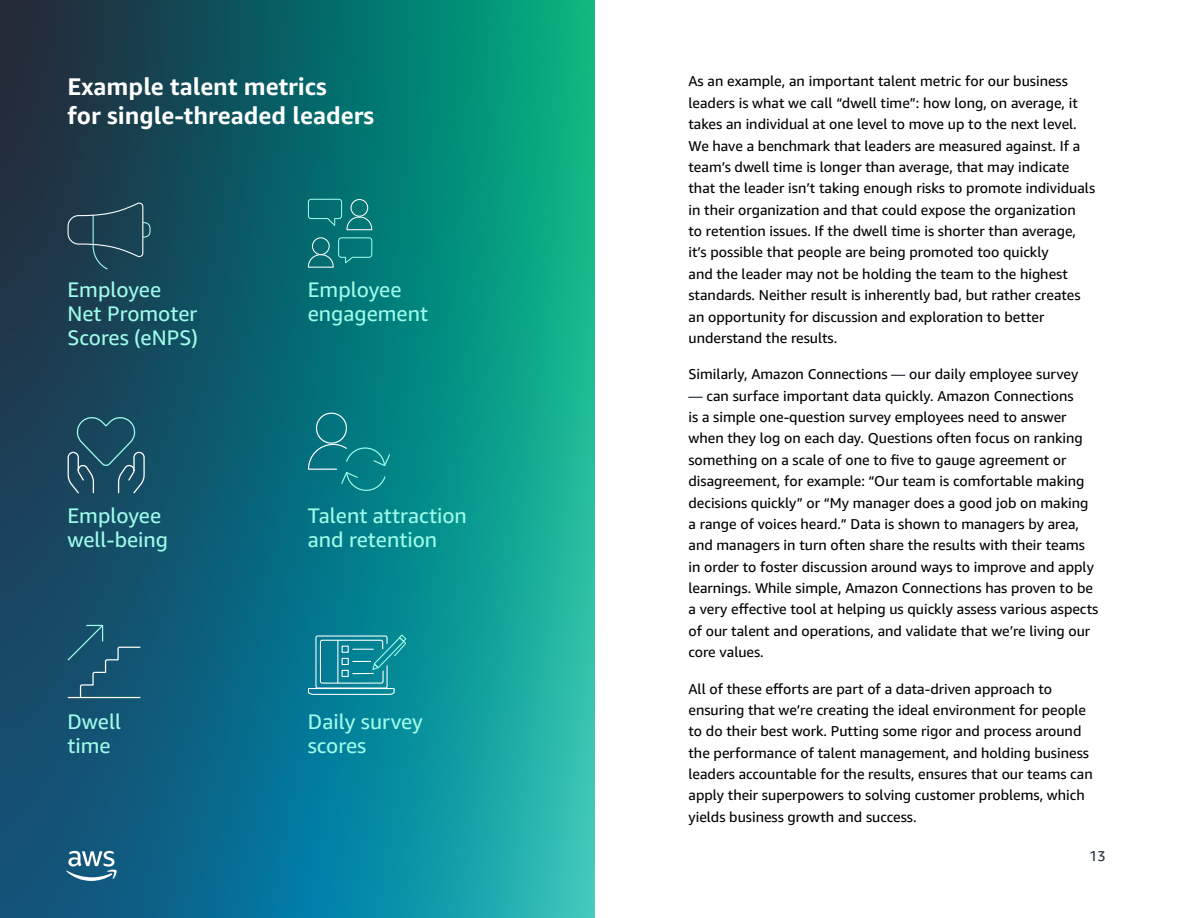
<style>
.page{position:relative;width:1188px;height:918px;background:#fff}
.page>*{position:absolute;margin:0;border:0;box-sizing:border-box;transform-origin:0 0}
.t1{font:700 24px/28.8px "Amazon Ember";color:#fff}
.t2{font:21px/24px "Amazon Ember";color:#9ffcea}
.t3{font:14.25px/21.3px "Amazon Ember";color:#000}
.t4{font:14.25px "Amazon Ember";color:#252f3e}
.s1{color:#252f3e}
</style>
<div class="page">
<img style="left:0;top:0;width:594px;height:918px">
<svg style="left:68px;top:202px;width:83px;height:68px;background:#254959"></svg>
<svg style="left:308px;top:237px;width:64px;height:31px;background:#198081"></svg>
<svg style="left:308px;top:199px;width:64px;height:32px;background:#187f7f"></svg>
<svg style="left:68px;top:417px;width:77px;height:76px;background:#27576b"></svg>
<svg style="left:308px;top:443px;width:82px;height:48px;background:#0f818a"></svg>
<div style="left:316px;top:413px;width:31px;height:31px;border:1px solid #fff;border-radius:50%"></div>
<svg style="left:68px;top:625px;width:73px;height:73px;background:#1f5b77"></svg>
<svg style="left:308px;top:687px;width:88px;height:8px"></svg>
<div style="left:320px;top:640px;width:64px;height:44px;border:1px solid #fff;border-radius:2px"></div>
<div style="left:315px;top:635px;width:73px;height:54px;border:1px solid #fff;border-radius:2px"></div>
<hr style="left:337px;top:641px;width:1px;height:42px;background:#fff">
<div style="left:342px;top:646px;width:7px;height:7px;border:1px solid #fff"></div>
<div style="left:342px;top:658px;width:7px;height:7px;border:1px solid #fff"></div>
<div style="left:342px;top:670px;width:7px;height:7px;border:1px solid #fff"></div>
<svg style="left:352px;top:634px;width:54px;height:40px;background:#2096a2"></svg>
<svg style="left:66px;top:851px;width:51px;height:30px"></svg>
<h1 class="t1" style="left:68px;top:72px;width:308px">Example talent metrics<br>for single-threaded leaders</h1>
<h2 class="t2" style="left:68px;top:278px;width:132px">Employee<br>Net Promoter<br>Scores (eNPS)</h2>
<h2 class="t2" style="left:308px;top:278px;width:122px">Employee engagement</h2>
<h2 class="t2" style="left:68px;top:504px;width:102px">Employee well-being</h2>
<h2 class="t2" style="left:308px;top:504px;width:161px">Talent attraction and retention</h2>
<h2 class="t2" style="left:68px;top:709px;width:55px">Dwell time</h2>
<h2 class="t2" style="left:308px;top:709px;width:117px">Daily survey scores</h2>
<p class="t3" style="left:688px;top:71px;width:408px">As an example, an important talent metric for our business leaders is what we call “dwell time”: how long, on average, it takes an individual at one level to move up to the next level.<br>We have a benchmark that leaders are measured against. If a team’s dwell time is longer than average, that may indicate that the leader isn’t taking enough risks to promote individuals in their organization and that could expose the organization<br>to retention issues. If the dwell time is shorter than average, it’s possible that people are being promoted too quickly<br>and the leader may not be holding the team to the highest standards. Neither result is inherently bad, but rather creates an opportunity for discussion and exploration to better understand the results.</p>
<p class="t3" style="left:688px;top:364px;width:391px">Similarly, Amazon Connections <span class="s1">—</span> our daily employee survey</p>
<p class="t3" style="left:688px;top:385px;width:411px"><span class="s1">—</span> can surface important data quickly. Amazon Connections<br>is a simple one-question survey employees need to answer when they log on each day. Questions often focus on ranking something on a scale of one to five to gauge agreement or disagreement, for example: “Our team is comfortable making decisions quickly” or “My manager does a good job on making a range of voices heard.” Data is shown to managers by area, and managers in turn often share the results with their teams in order to foster discussion around ways to improve and apply learnings. While simple, Amazon Connections has proven to be a very effective tool at helping us quickly assess various aspects of our talent and operations, and validate that we’re living our core values.</p>
<p class="t3" style="left:688px;top:678px;width:406px">All of these efforts are part of a data-driven approach to ensuring that we’re creating the ideal environment for people to do their best work. Putting some rigor and process around the performance of talent management, and holding business leaders accountable for the results, ensures that our teams can apply their superpowers to solving customer problems, which yields business growth and success.</p>
<p class="t4" style="left:1089px;top:847px;width:18px">13</p>
</div>
